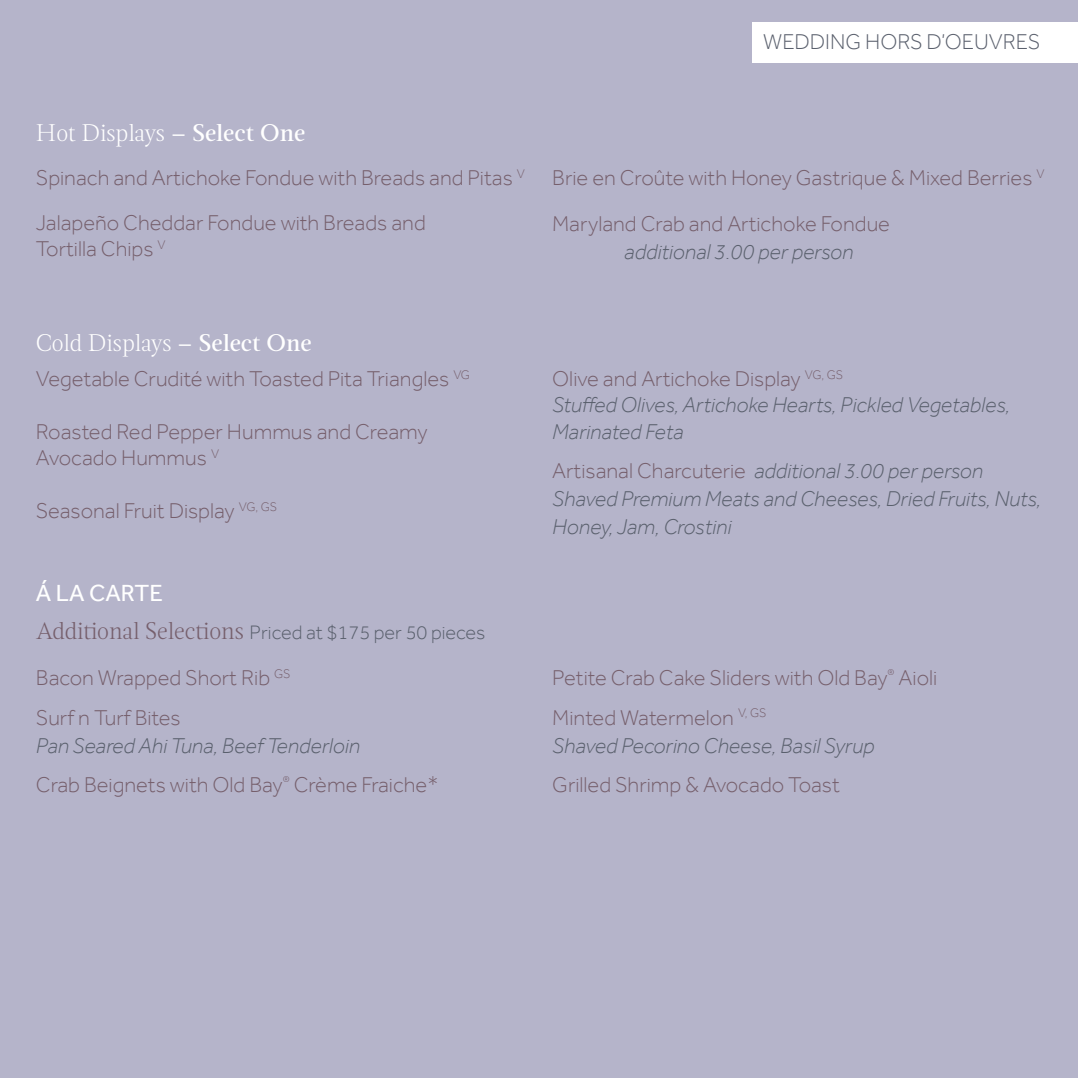
<style>
.page{position:relative;width:1078px;height:1078px;background:#b5b4ca}
.page>*{position:absolute;margin:0;border:0;box-sizing:border-box;transform-origin:0 0}
.t1{font:100 24px "Magneta";color:#fff}
.t2{font:24px "Effra";color:#fff}
.t3{font:300 22px/26.4px "Effra";color:#765f6c}
.t4{font:italic 300 22px/28px "Effra";color:#5a606d}
.t5{font:300 22px "Effra";color:#5a606d}
.t6{font:300 20px "Effra";color:#5a606d}
.s1{font-weight:500}
.s2{font-family:"Magneta";font-weight:100;font-size:24px;color:#765f6c}
.s3{font-style:normal;color:#765f6c}
.s4{font-style:italic;color:#5a606d}
</style>
<div class="page">
<div style="left:752px;top:22px;width:326px;height:41px;background:#fff"></div>
<p class="t5" style="left:763px;top:29px;width:278px">WEDDING HORS D’OEUVRES</p>
<p class="t1" style="left:36px;top:116px;width:271px">Hot Displays – <span class="s1">Select One</span></p>
<p class="t3" style="left:36px;top:164px;width:490px">Spinach and Artichoke Fondue with Breads and Pitas <sup>V</sup></p>
<p class="t3" style="left:36px;top:209px;width:391px">Jalapeño Cheddar Fondue with Breads and<br>Tortilla Chips <sup>V</sup></p>
<p class="t1" style="left:36px;top:326px;width:277px">Cold Displays – <span class="s1">Select One</span></p>
<p class="t3" style="left:36px;top:365px;width:436px">Vegetable Crudité with Toasted Pita Triangles <sup>VG</sup></p>
<p class="t3" style="left:36px;top:418px;width:393px">Roasted Red Pepper Hummus and Creamy<br>Avocado Hummus <sup>V</sup></p>
<p class="t3" style="left:36px;top:497px;width:242px">Seasonal Fruit Display <sup>VG,</sup> <sup>GS</sup></p>
<p class="t2" style="left:36px;top:579px;width:128px">Á LA CARTE</p>
<p class="t6" style="left:36px;top:620px;width:451px"><span class="s2">Additional Selections</span> Priced at $175 per 50 pieces</p>
<p class="t3" style="left:36px;top:664px;width:256px">Bacon Wrapped Short Rib <sup>GS</sup></p>
<p class="t4" style="left:36px;top:703px;width:326px"><span class="s3">Surf n Turf Bites<br></span>Pan Seared Ahi Tuna, Beef Tenderloin</p>
<p class="t3" style="left:36px;top:771px;width:404px">Crab Beignets with Old Bay<sup>®</sup> Crème Fraiche*</p>
<p class="t3" style="left:552px;top:164px;width:494px">Brie en Croûte with Honey Gastrique &amp; Mixed Berries <sup>V</sup></p>
<p class="t3" style="left:624px;top:210px;width:267px;line-height:28px;text-indent:-72px">Maryland Crab and Artichoke Fondue <span class="s4">additional 3.00 per person</span></p>
<p class="t3" style="left:552px;top:365px;width:292px">Olive and Artichoke Display <sup>VG,</sup> <sup>GS</sup></p>
<p class="t4" style="left:552px;top:391px;width:459px;line-height:26.4px">Stuffed Olives, Artichoke Hearts, Pickled Vegetables,<br>Marinated Feta</p>
<p class="t4" style="left:552px;top:457px;width:490px"><span class="s3">Artisanal Charcuterie</span> additional 3.00 per person<br>Shaved Premium Meats and Cheeses, Dried Fruits, Nuts,<br>Honey, Jam, Crostini</p>
<p class="t3" style="left:552px;top:664px;width:386px">Petite Crab Cake Sliders with Old Bay<sup>®</sup> Aioli</p>
<p class="t4" style="left:552px;top:703px;width:324px"><span class="s3">Minted Watermelon</span> <sup>V,</sup> <sup>GS<br></sup>Shaved Pecorino Cheese, Basil Syrup</p>
<p class="t3" style="left:552px;top:771px;width:289px">Grilled Shrimp &amp; Avocado Toast</p>
</div>
